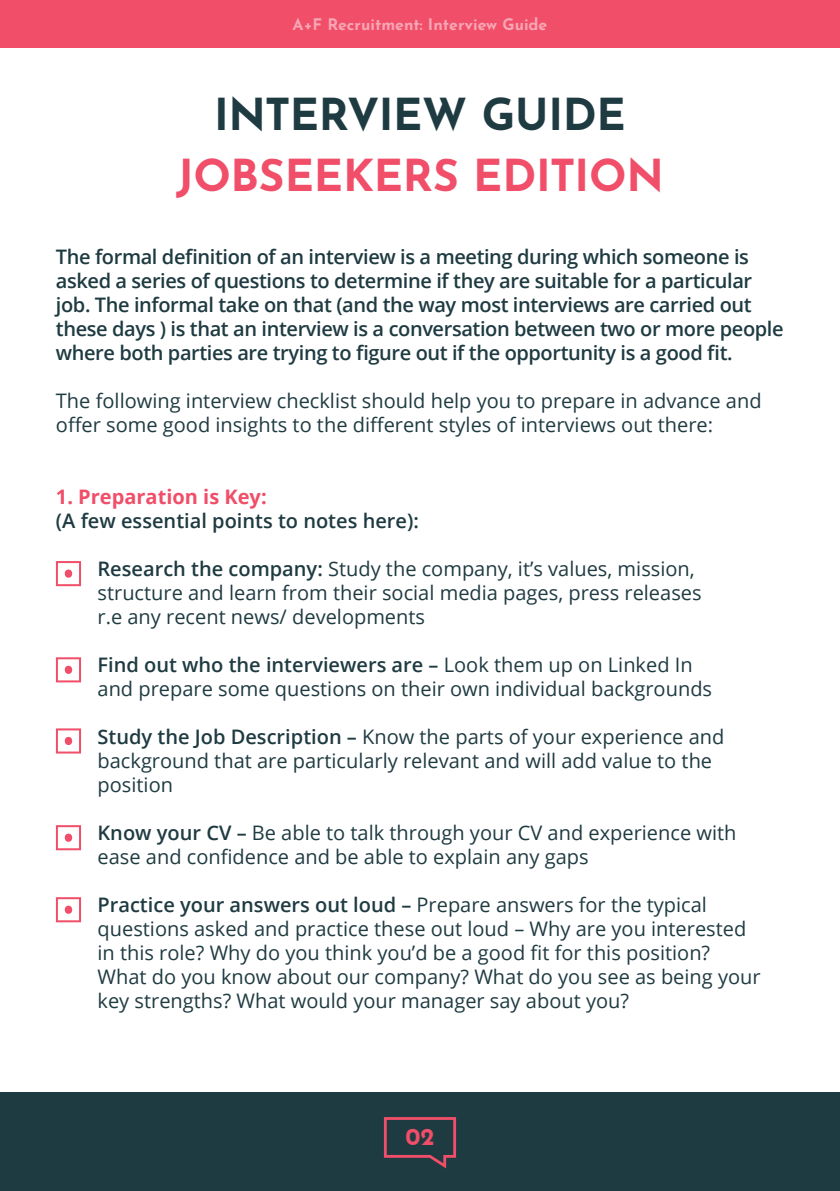
<style>
.page{position:relative;width:840px;height:1191px;background:#fff}
.page>*{position:absolute;margin:0;border:0;box-sizing:border-box;transform-origin:0 0}
.t1{font:700 44px "Josefin Sans";letter-spacing:-.005em;color:#f04e69}
.t2{font:700 44px "Josefin Sans";letter-spacing:-.005em;color:#1f3b42}
.t3{font:700 24px "Josefin Sans";color:#f04e69}
.t4{font:20px/24px "Open Sans";color:#1f3b42}
.t5{font:600 20px/24px "Open Sans";letter-spacing:-.02em;color:#1f3b42}
.t6{font:600 20px "Open Sans";color:#1f3b42}
.t7{font:700 20px "Open Sans";color:#f04e69}
.t8{font:700 16px "Josefin Sans";color:#fff}
.s1{font-weight:600}
</style>
<div class="page">
<svg style="left:64px;top:569px;width:9px;height:9px"></svg>
<div style="left:56px;top:561px;width:25px;height:25px;border:2px solid #f04e69"></div>
<svg style="left:64px;top:736px;width:9px;height:9px"></svg>
<div style="left:56px;top:728px;width:25px;height:25px;border:2px solid #f04e69"></div>
<svg style="left:64px;top:665px;width:9px;height:9px"></svg>
<div style="left:56px;top:657px;width:25px;height:25px;border:2px solid #f04e69"></div>
<svg style="left:64px;top:833px;width:9px;height:9px"></svg>
<div style="left:56px;top:825px;width:25px;height:25px;border:2px solid #f04e69"></div>
<svg style="left:64px;top:905px;width:9px;height:9px"></svg>
<div style="left:56px;top:897px;width:25px;height:25px;border:2px solid #f04e69"></div>
<div style="left:0;top:1092px;width:839px;height:99px;background:#1f3b42"></div>
<div style="left:0;top:0;width:839px;height:48px;background:#f04e69"></div>
<svg style="left:383px;top:1117px;width:73px;height:51px"></svg>
<p class="t8" style="left:292px;top:10px;width:256px">A+F Recruitment: Interview Guide</p>
<h1 class="t2" style="left:214px;top:75px;width:413px">INTERVIEW GUIDE</h1>
<h1 class="t1" style="left:176px;top:136px;width:489px">JOBSEEKERS EDITION</h1>
<p class="t5" style="left:56px;top:244px;width:728px">The formal definition of an interview is a meeting during which someone is asked a series of questions to determine if they are suitable for a particular job. The informal take on that (and the way most interviews are carried out these days ) is that an interview is a conversation between two or more people where both parties are trying to figure out if the opportunity is a good fit.</p>
<p class="t4" style="left:56px;top:388px;width:706px">The following interview checklist should help you to prepare in advance and offer some good insights to the different styles of interviews out there:</p>
<p class="t7" style="left:56px;top:483px;width:212px">1. Preparation is Key:</p>
<p class="t6" style="left:56px;top:507px;width:364px">(A few essential points to notes here):</p>
<p class="t4" style="left:97px;top:556px;width:605px"><span class="s1">Research the company:</span> Study the company, it’s values, mission, structure and learn from their social media pages, press releases r.e any recent news/ developments</p>
<p class="t4" style="left:97px;top:652px;width:615px"><span class="s1">Find out who the interviewers are –</span> Look them up on Linked In and prepare some questions on their own individual backgrounds</p>
<p class="t4" style="left:97px;top:724px;width:628px"><span class="s1">Study the Job Description –</span> Know the parts of your experience and background that are particularly relevant and will add value to the position</p>
<p class="t4" style="left:97px;top:820px;width:640px"><span class="s1">Know your CV –</span> Be able to talk through your CV and experience with ease and confidence and be able to explain any gaps</p>
<p class="t4" style="left:97px;top:892px;width:664px"><span class="s1">Practice your answers out loud –</span> Prepare answers for the typical questions asked and practice these out loud – Why are you interested in this role? Why do you think you’d be a good fit for this position?<br>What do you know about our company? What do you see as being your key strengths? What would your manager say about you?</p>
<p class="t3" style="left:405px;top:1115px;width:31px">02</p>
</div>
